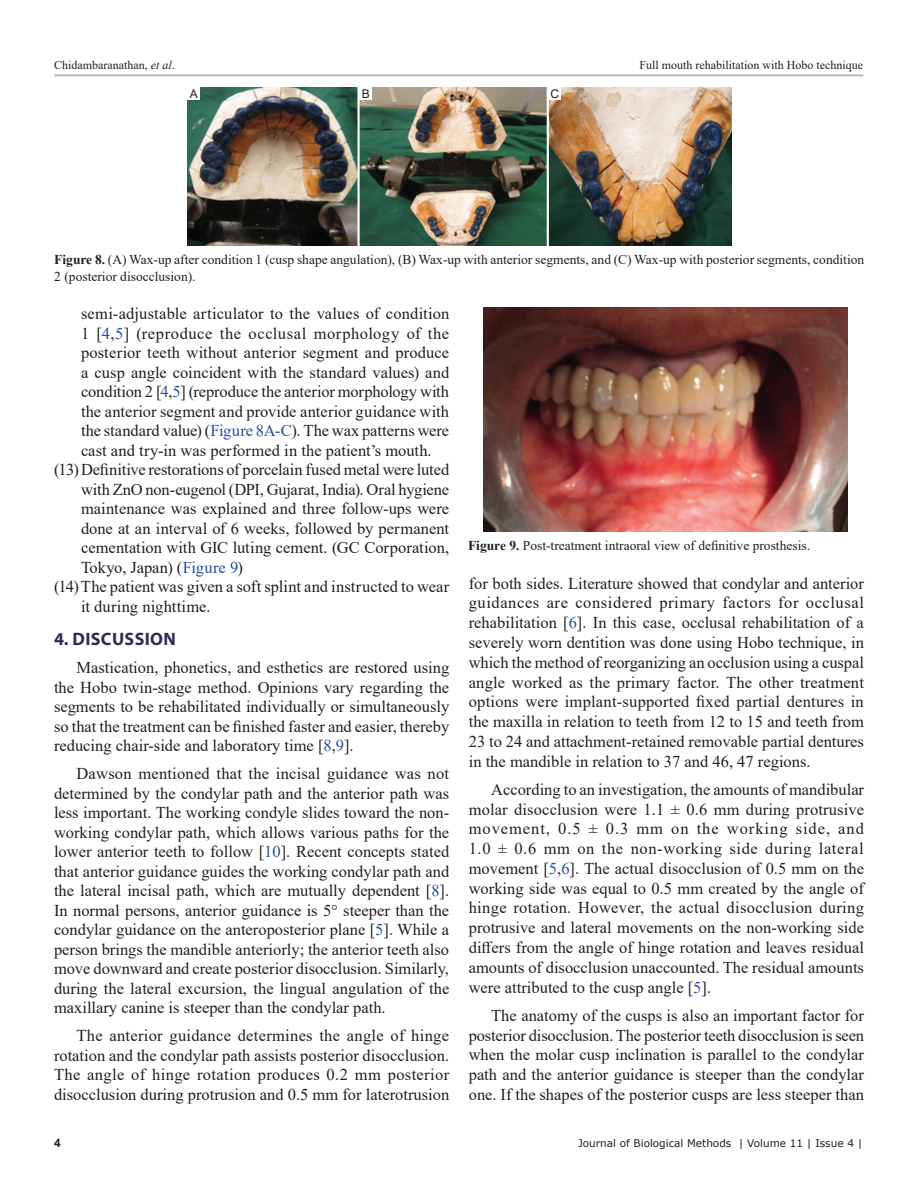
<style>
.page{position:relative;width:918px;height:1188px;background:#fff}
.page>*{position:absolute;margin:0;border:0;box-sizing:border-box;transform-origin:0 0}
.t1{font:700 18px "Myriad Pro";letter-spacing:.02em;color:#312b54}
.TX{font:16.5px/19.8px "Times New Roman";color:#231f20;text-align:justify}
.L{font:16.5px/19.5px "Times New Roman";color:#231f20;text-align:justify}
.FGC{font:13.5px/16.5px "Times New Roman";color:#231f20}
.t2{font:12px "Times New Roman";color:#231f20}
.LABEL{font:12px "Arial";color:#231f20}
.t3{font:700 12px "Arial";color:#231f20}
.t4{font:10.5px "Verdana";color:#231f20}
.s1{font-style:italic}
.s2{font-weight:700}
.s3{color:#244ea1}
</style>
<div class="page">
<hr style="left:54px;top:74px;width:809px;height:2px;background:#bcbdc0">
<img style="left:484px;top:308px;width:363px;height:224px">
<img style="left:187px;top:87px;width:544px;height:159px">
<div style="left:187px;top:87px;width:13px;height:13px;background:#fff"></div>
<div style="left:359px;top:87px;width:13px;height:13px;background:#fff"></div>
<div style="left:549px;top:87px;width:12px;height:13px;background:#fff"></div>
<p class="t2" style="left:54px;top:56px;width:122px">Chidambaranathan, <span class="s1">et al</span>.</p>
<p class="t2" style="left:640px;top:56px;width:225px">Full mouth rehabilitation with Hobo technique</p>
<p class="LABEL" style="left:190px;top:85px;width:10px">A</p>
<p class="LABEL" style="left:362px;top:85px;width:10px">B</p>
<p class="LABEL" style="left:551px;top:85px;width:10px">C</p>
<p class="FGC" style="left:54px;top:251px;width:812px"><span class="s2">Figure 8.</span> (A) Wax-up after condition 1 (cusp shape angulation), (B) Wax-up with anterior segments, and (C) Wax-up with posterior segments, condition<br>2 (posterior disocclusion).</p>
<p class="L" style="left:81px;top:303px;width:370px">semi-adjustable articulator to the values of condition 1 [<span class="s3">4</span>,<span class="s3">5</span>] (reproduce the occlusal morphology of the posterior teeth without anterior segment and produce a cusp angle coincident with the standard values) and condition 2 [<span class="s3">4</span>,<span class="s3">5</span>] (reproduce the anterior morphology with the anterior segment and provide anterior guidance with the standard value) (<span class="s3">Figure 8A-C</span>). The wax patterns were cast and try-in was performed in the patient’s mouth.</p>
<p class="L" style="left:81px;top:459px;width:370px;text-indent:-27px">(13)Definitive restorations of porcelain fused metal were luted with ZnO non-eugenol (DPI, Gujarat, India). Oral hygiene maintenance was explained and three follow-ups were done at an interval of 6 weeks, followed by permanent cementation with GIC luting cement. (GC Corporation, Tokyo, Japan) (<span class="s3">Figure 9</span>)</p>
<p class="L" style="left:81px;top:576px;width:370px;text-indent:-27px">(14)The patient was given a soft splint and instructed to wear it during nighttime.</p>
<h1 class="t1" style="left:54px;top:628px;width:123px">4. DISCUSSION</h1>
<p class="TX" style="left:54px;top:658px;width:397px;text-indent:22px">Mastication, phonetics, and esthetics are restored using the Hobo twin-stage method. Opinions vary regarding the segments to be rehabilitated individually or simultaneously so that the treatment can be finished faster and easier, thereby reducing chair-side and laboratory time [<span class="s3">8</span>,<span class="s3">9</span>].</p>
<p class="TX" style="left:54px;top:764px;width:397px;text-indent:22px">Dawson mentioned that the incisal guidance was not determined by the condylar path and the anterior path was less important. The working condyle slides toward the non&shy;working condylar path, which allows various paths for the lower anterior teeth to follow [<span class="s3">10</span>]. Recent concepts stated that anterior guidance guides the working condylar path and the lateral incisal path, which are mutually dependent [<span class="s3">8</span>].<br>In normal persons, anterior guidance is 5° steeper than the condylar guidance on the anteroposterior plane [<span class="s3">5</span>]. While a person brings the mandible anteriorly; the anterior teeth also move downward and create posterior disocclusion. Similarly, during the lateral excursion, the lingual angulation of the maxillary canine is steeper than the condylar path.</p>
<p class="TX" style="left:54px;top:1026px;width:397px;text-indent:22px">The anterior guidance determines the angle of hinge rotation and the condylar path assists posterior disocclusion.<br>The angle of hinge rotation produces 0.2 mm posterior disocclusion during protrusion and 0.5 mm for laterotrusion</p>
<p class="FGC" style="left:468px;top:537px;width:344px"><span class="s2">Figure 9.</span> Post-treatment intraoral view of definitive prosthesis.</p>
<p class="TX" style="left:469px;top:573px;width:397px">for both sides. Literature showed that condylar and anterior guidances are considered primary factors for occlusal rehabilitation [<span class="s3">6</span>]. In this case, occlusal rehabilitation of a severely worn dentition was done using Hobo technique, in which the method of reorganizing an occlusion using a cuspal angle worked as the primary factor. The other treatment options were implant-supported fixed partial dentures in the maxilla in relation to teeth from 12 to 15 and teeth from 23 to 24 and attachment-retained removable partial dentures in the mandible in relation to 37 and 46, 47 regions.</p>
<p class="TX" style="left:469px;top:779px;width:397px;text-indent:22px">According to an investigation, the amounts of mandibular molar disocclusion were 1.1 ± 0.6 mm during protrusive movement, 0.5 ± 0.3 mm on the working side, and 1.0 ± 0.6 mm on the non-working side during lateral movement [<span class="s3">5</span>,<span class="s3">6</span>]. The actual disocclusion of 0.5 mm on the working side was equal to 0.5 mm created by the angle of hinge rotation. However, the actual disocclusion during protrusive and lateral movements on the non-working side differs from the angle of hinge rotation and leaves residual amounts of disocclusion unaccounted. The residual amounts were attributed to the cusp angle [<span class="s3">5</span>].</p>
<p class="TX" style="left:469px;top:1005px;width:397px;text-indent:22px">The anatomy of the cusps is also an important factor for posterior disocclusion. The posterior teeth disocclusion is seen when the molar cusp inclination is parallel to the condylar path and the anterior guidance is steeper than the condylar one. If the shapes of the posterior cusps are less steeper than</p>
<p class="t3" style="left:54px;top:1135px;width:8px">4</p>
<p class="t4" style="left:578px;top:1136px;width:286px">Journal of Biological Methods | Volume 11 | Issue 4 |</p>
</div>
